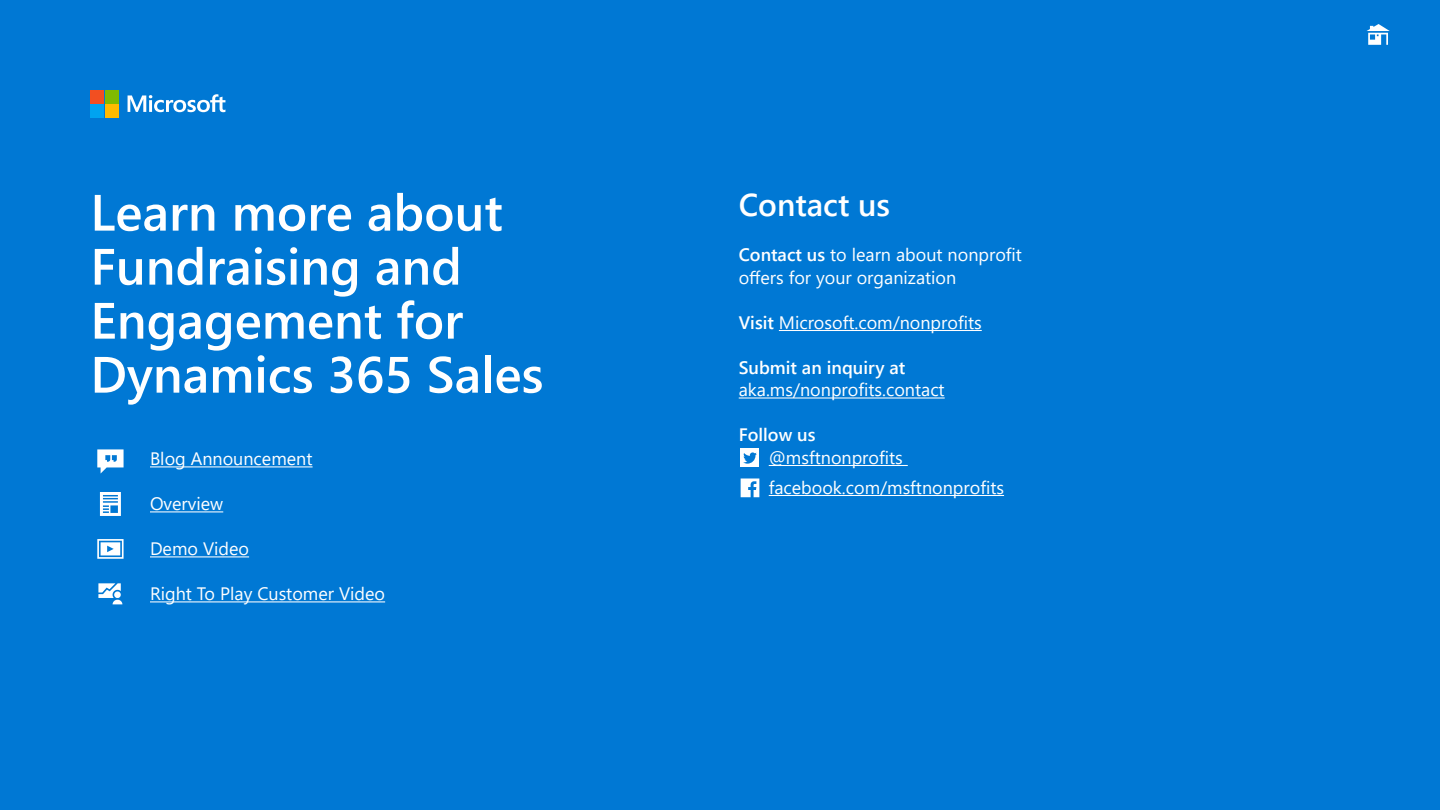
<style>
.page{position:relative;width:1440px;height:810px;background:#0078d4}
.page>*{position:absolute;margin:0;border:0;box-sizing:border-box;transform-origin:0 0}
.t1{font:600 51px/54px "Segoe UI";color:#fff}
.t2{font:600 31.5px "Segoe UI";color:#fff}
.t3{font:18px/22.5px "Segoe UI";color:#fff}
.t4{font:600 18px "Segoe UI";color:#fff}
.s1{font-weight:600}
</style>
<div class="page">
<hr style="left:779px;top:330px;width:203px;height:1px;background:#fff">
<hr style="left:739px;top:397px;width:206px;height:2px;background:#fff">
<hr style="left:769px;top:465px;width:139px;height:1px;background:#fff">
<hr style="left:769px;top:495px;width:235px;height:1px;background:#fff">
<hr style="left:150px;top:466px;width:163px;height:1px;background:#fff">
<hr style="left:150px;top:511px;width:73px;height:1px;background:#fff">
<hr style="left:150px;top:556px;width:99px;height:1px;background:#fff">
<hr style="left:150px;top:601px;width:235px;height:1px;background:#fff">
<svg style="left:128px;top:94px;width:97px;height:18px"></svg>
<div style="left:90px;top:90px;width:14px;height:13px;background:#f24f21"></div>
<div style="left:105px;top:90px;width:14px;height:13px;background:#80ba00"></div>
<div style="left:90px;top:104px;width:14px;height:13px;background:#00a3f0"></div>
<div style="left:105px;top:104px;width:14px;height:13px;background:#ffba00"></div>
<svg style="left:741px;top:478px;width:18px;height:19px"></svg>
<div style="left:741px;top:448px;width:18px;height:19px;background:#fff"></div>
<svg style="left:743px;top:452px;width:14px;height:12px"></svg>
<svg style="left:97px;top:449px;width:27px;height:25px"></svg>
<svg style="left:100px;top:492px;width:21px;height:24px"></svg>
<svg style="left:97px;top:539px;width:27px;height:20px"></svg>
<svg style="left:98px;top:583px;width:24px;height:21px"></svg>
<svg style="left:1366px;top:24px;width:24px;height:21px"></svg>
<h1 class="t1" style="left:90px;top:181px;width:455px">Learn more about<br>Fundraising and<br>Engagement for<br>Dynamics 365 Sales</h1>
<h2 class="t2" style="left:739px;top:176px;width:153px">Contact us</h2>
<p class="t3" style="left:739px;top:242px;width:285px"><span class="s1">Contact us</span> to learn about nonprofit offers for your organization</p>
<p class="t3" style="left:739px;top:310px;width:245px"><span class="s1">Visit</span> Microsoft.com/nonprofits</p>
<p class="t4" style="left:739px;top:351px;width:168px">Submit an inquiry at</p>
<p class="t3" style="left:739px;top:377px;width:208px">aka.ms/nonprofits.contact</p>
<p class="t4" style="left:739px;top:418px;width:78px">Follow us</p>
<p class="t3" style="left:769px;top:441px;width:237px;line-height:30px">@msftnonprofits facebook.com/msftnonprofits</p>
<p class="t3" style="left:150px;top:446px;width:164px">Blog Announcement</p>
<p class="t3" style="left:150px;top:491px;width:75px">Overview</p>
<p class="t3" style="left:150px;top:536px;width:101px">Demo Video</p>
<p class="t3" style="left:150px;top:581px;width:237px">Right To Play Customer Video</p>
</div>
